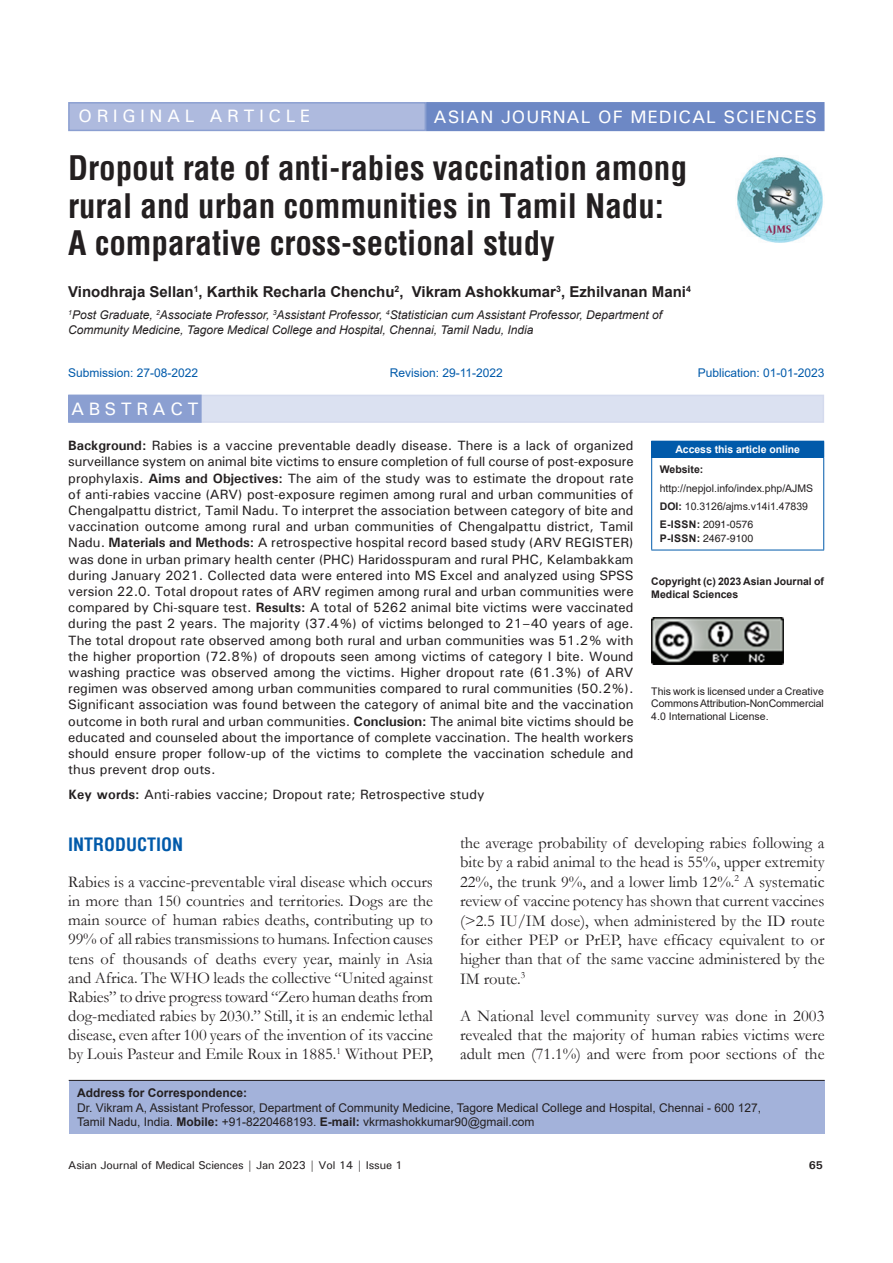
<style>
.page{position:relative;width:893px;height:1263px;background:#fff}
.page>*{position:absolute;margin:0;border:0;box-sizing:border-box;transform-origin:0 0}
.AT{font:700 condensed 33px/37.5px "Helvetica";color:#231f20}
.AH{font:500 18px "Univers";letter-spacing:.05em;color:#fff}
.AH-2{font:500 18px "Univers";letter-spacing:.25em;color:#fff}
.t1{font:700 condensed 18px "Helvetica";color:#015aaa}
.ABSH{font:500 18px "Univers";letter-spacing:.25em;color:#fff}
.TX{font:16.5px/19.2px "Garamond";color:#231f20;text-align:justify}
.AU{font:700 15px "Helvetica";color:#231f20}
.ABS{font:500 13.5px/16.2px "Univers";color:#231f20;text-align:justify}
.KWD{font:500 13.5px "Univers";color:#231f20}
.ADD{font:12px/14.4px "Arial";color:#231f20}
.AFF{font:italic 12px/14.4px "Arial";color:#231f20}
.HIS{font:12px "Arial";color:#015aaa}
.t2{font:500 11.25px "Univers";letter-spacing:-.01em;color:#231f20}
.t3{font:700 11.25px "Univers";color:#231f20}
.License{font:10.5px/12.6px "Arial";letter-spacing:-.01em;color:#231f20;text-align:justify}
.License-2{font:700 10.5px/12.6px "Arial";color:#231f20}
.Web{font:10.5px/18.8px "Arial";color:#231f20}
.ISSN{font:10.5px/14.2px "Helvetica";color:#231f20}
.DOI{font:10.5px "Arial";color:#231f20}
.t4{font:700 10.5px "Arial";letter-spacing:-.005em;color:#fff}
.s1{font-weight:700}
</style>
<div class="page">
<div style="left:69px;top:1081px;width:756px;height:53px;background:#a3b2da"></div>
<hr style="left:69px;top:1080px;width:756px;height:1px;background:#231f20">
<img style="left:737px;top:157px;width:86px;height:86px">
<div style="left:69px;top:103px;width:356px;height:27px;background:#aebade"></div>
<div style="left:68px;top:102px;width:358px;height:29px;border:2px solid #8b9fd1"></div>
<div style="left:427px;top:103px;width:397px;height:27px;background:#6d88c5"></div>
<div style="left:426px;top:102px;width:398px;height:29px;border:2px solid #6d88c5"></div>
<div style="left:69px;top:395px;width:755px;height:28px;background:#dbe1f1"></div>
<div style="left:69px;top:395px;width:132px;height:27px;background:#8b9fd1"></div>
<div style="left:68px;top:395px;width:134px;height:28px;border:2px solid #8b9fd1"></div>
<div style="left:652px;top:441px;width:172px;height:16px;background:#015aaa"></div>
<svg style="left:651px;top:442px;width:1px;height:15px"></svg>
<hr style="left:651px;top:441px;width:173px;height:1px;background:#015aaa">
<hr style="left:651px;top:458px;width:1px;height:92px;background:#015aaa">
<hr style="left:651px;top:457px;width:173px;height:1px;background:#015aaa">
<hr style="left:823px;top:458px;width:1px;height:92px;background:#015aaa">
<hr style="left:651px;top:550px;width:173px;height:1px;background:#015aaa">
<img style="left:651px;top:618px;width:132px;height:46px">
<p class="AH-2" style="left:79px;top:105px;width:233px">ORIGINAL ARTICLE</p>
<p class="AH" style="left:434px;top:105px;width:385px">ASIAN JOURNAL OF MEDICAL SCIENCES</p>
<p class="AT" style="left:68px;top:149px;width:620px">Dropout rate of anti-rabies vaccination among rural and urban communities in Tamil Nadu:<br>A comparative cross-sectional study</p>
<p class="AU" style="left:68px;top:281px;width:624px">Vinodhraja Sellan<sup>1</sup>, Karthik Recharla Chenchu<sup>2</sup>, Vikram Ashokkumar<sup>3</sup>, Ezhilvanan Mani<sup>4</sup></p>
<p class="AFF" style="left:68px;top:308px;width:596px"><sup>1</sup>Post Graduate, <sup>2</sup>Associate Professor, <sup>3</sup>Assistant Professor, <sup>4</sup>Statistician cum Assistant Professor, Department of<br>Community Medicine, Tagore Medical College and Hospital, Chennai, Tamil Nadu, India</p>
<p class="HIS" style="left:68px;top:364px;width:132px">Submission: 27-08-2022</p>
<p class="HIS" style="left:390px;top:364px;width:115px">Revision: 29-11-2022</p>
<p class="HIS" style="left:698px;top:364px;width:128px">Publication: 01-01-2023</p>
<p class="ABSH" style="left:71px;top:397px;width:129px">ABSTRACT</p>
<p class="ABS" style="left:68px;top:437px;width:567px"><span class="s1">Background:</span> Rabies is a vaccine preventable deadly disease. There is a lack of organized surveillance system on animal bite victims to ensure completion of full course of post-exposure prophylaxis. <span class="s1">Aims and Objectives:</span> The aim of the study was to estimate the dropout rate of anti-rabies vaccine (ARV) post-exposure regimen among rural and urban communities of Chengalpattu district, Tamil Nadu. To interpret the association between category of bite and vaccination outcome among rural and urban communities of Chengalpattu district, Tamil Nadu. <span class="s1">Materials and Methods:</span> A retrospective hospital record based study (ARV REGISTER) was done in urban primary health center (PHC) Haridosspuram and rural PHC, Kelambakkam during January 2021. Collected data were entered into MS Excel and analyzed using SPSS version 22.0. Total dropout rates of ARV regimen among rural and urban communities were compared by Chi-square test. <span class="s1">Results:</span> A total of 5262 animal bite victims were vaccinated during the past 2 years. The majority (37.4%) of victims belonged to 21–40 years of age.<br>The total dropout rate observed among both rural and urban communities was 51.2% with the higher proportion (72.8%) of dropouts seen among victims of category I bite. Wound washing practice was observed among the victims. Higher dropout rate (61.3%) of ARV regimen was observed among urban communities compared to rural communities (50.2%).<br>Significant association was found between the category of animal bite and the vaccination outcome in both rural and urban communities. <span class="s1">Conclusion:</span> The animal bite victims should be educated and counseled about the importance of complete vaccination. The health workers should ensure proper follow-up of the victims to complete the vaccination schedule and thus prevent drop outs.</p>
<p class="KWD" style="left:68px;top:785px;width:418px"><span class="s1">Key words:</span> Anti-rabies vaccine; Dropout rate; Retrospective study</p>
<p class="t4" style="left:675px;top:442px;width:126px">Access this article online</p>
<p class="Web" style="left:660px;top:460px;width:155px"><span class="s1">Website: </span>http://nepjol.info/index.php/AJMS</p>
<p class="DOI" style="left:660px;top:499px;width:150px"><span class="s1">DOI:</span> 10.3126/ajms.v14i1.47839</p>
<p class="ISSN" style="left:660px;top:517px;width:95px"><span class="s1">E-ISSN:</span> 2091-0576<br><span class="s1">P-ISSN:</span> 2467-9100</p>
<p class="License-2" style="left:651px;top:575px;width:174px">Copyright (c) 2023 Asian Journal of<br>Medical Sciences</p>
<p class="License" style="left:651px;top:685px;width:174px">This work is licensed under a Creative Commons Attribution-NonCommercial 4.0 International License.</p>
<h1 class="t1" style="left:68px;top:832px;width:117px">INTRODUCTION</h1>
<p class="TX" style="left:68px;top:872px;width:366px">Rabies is a vaccine-preventable viral disease which occurs in more than 150 countries and territories. Dogs are the main source of human rabies deaths, contributing up to 99% of all rabies transmissions to humans. Infection causes tens of thousands of deaths every year, mainly in Asia and Africa. The WHO leads the collective “United against Rabies” to drive progress toward “Zero human deaths from dog-mediated rabies by 2030.” Still, it is an endemic lethal disease, even after 100 years of the invention of its vaccine by Louis Pasteur and Emile Roux in 1885.<sup>1</sup> Without PEP,</p>
<p class="TX" style="left:460px;top:833px;width:366px">the average probability of developing rabies following a bite by a rabid animal to the head is 55%, upper extremity 22%, the trunk 9%, and a lower limb 12%.<sup>2</sup> A systematic review of vaccine potency has shown that current vaccines (&gt;2.5 IU/IM dose), when administered by the ID route for either PEP or PrEP, have efficacy equivalent to or higher than that of the same vaccine administered by the IM route.<sup>3</sup></p>
<p class="TX" style="left:460px;top:1005px;width:366px">A National level community survey was done in 2003 revealed that the majority of human rabies victims were adult men (71.1%) and were from poor sections of the</p>
<p class="ADD" style="left:77px;top:1086px;width:685px"><span class="s1">Address for Correspondence:<br></span>Dr. Vikram A, Assistant Professor, Department of Community Medicine, Tagore Medical College and Hospital, Chennai - 600 127,<br>Tamil Nadu, India. <span class="s1">Mobile:</span> +91-8220468193. <span class="s1">E-mail:</span> vkrmashokkumar90@gmail.com</p>
<p class="t2" style="left:68px;top:1157px;width:336px">Asian Journal of Medical Sciences | Jan 2023 | Vol 14 | Issue 1</p>
<p class="t3" style="left:809px;top:1158px;width:16px">65</p>
</div>
